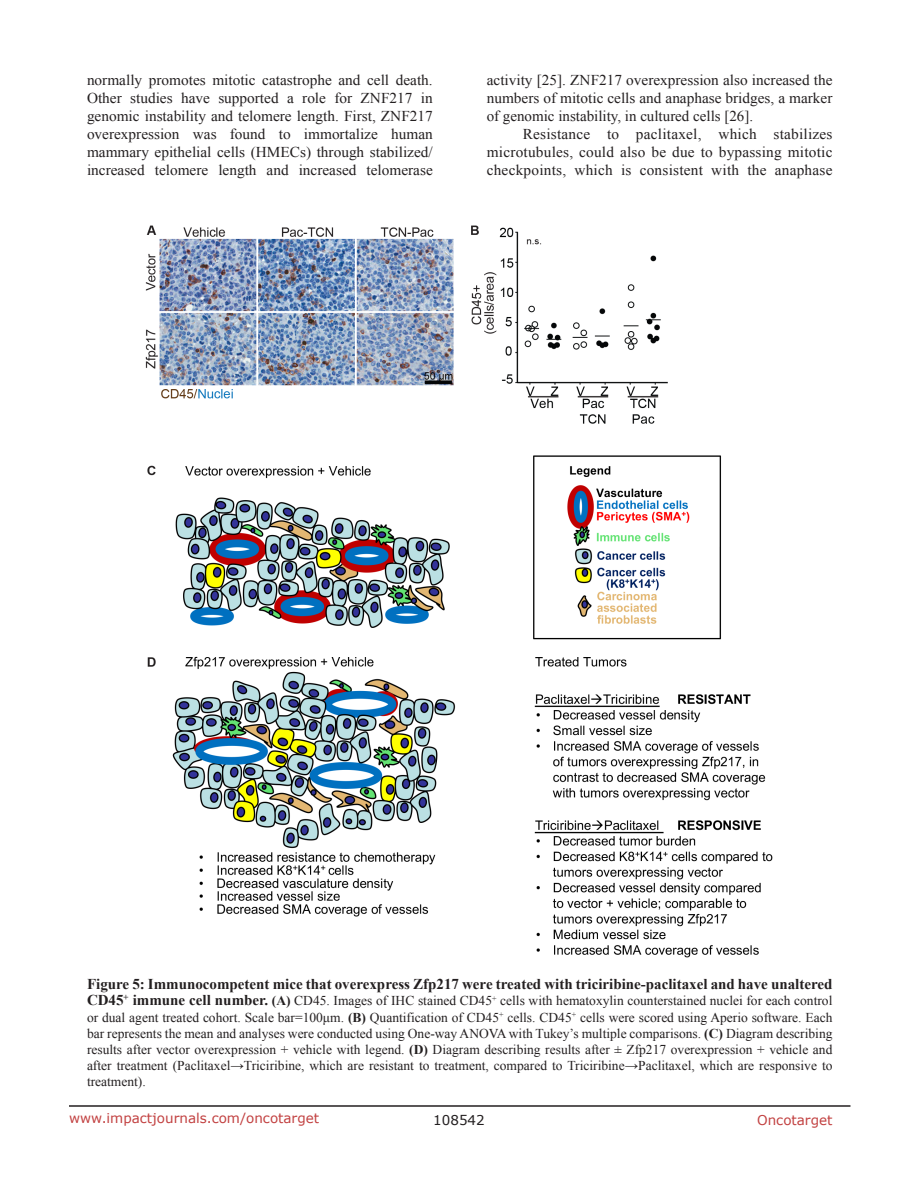
<style>
.page{position:relative;width:918px;height:1188px;background:#fff}
.page>*{position:absolute;margin:0;border:0;box-sizing:border-box;transform-origin:0 0}
.BodyText{font:15px/18px "Times New Roman";color:#231f20;text-align:justify}
.figuretext{font:700 15px "Times New Roman";color:#231f20}
.figuretext-2{font:13.5px/16.2px "Times New Roman";color:#231f20;text-align:justify}
.t1{font:13.5px "Verdana";color:#c24141}
.t2{font:13.5px "Verdana";color:#231f20}
.s1{font-weight:700;font-size:15px}
.s2{font-weight:700}
</style>
<div class="page">
<hr style="left:69px;top:1105px;width:781px;height:2px;background:#231f20">
<img style="left:145px;top:225px;width:628px;height:733px">
<p class="BodyText" style="left:87px;top:71px;width:347px">normally promotes mitotic catastrophe and cell death.<br>Other studies have supported a role for ZNF217 in genomic instability and telomere length. First, ZNF217 overexpression was found to immortalize human mammary epithelial cells (HMECs) through stabilized/ increased telomere length and increased telomerase</p>
<p class="BodyText" style="left:487px;top:71px;width:347px">activity [25]. ZNF217 overexpression also increased the numbers of mitotic cells and anaphase bridges, a marker of genomic instability, in cultured cells [26].</p>
<p class="BodyText" style="left:487px;top:125px;width:347px;text-indent:36px">Resistance to paclitaxel, which stabilizes microtubules, could also be due to bypassing mitotic checkpoints, which is consistent with the anaphase</p>
<p class="figuretext" style="left:87px;top:974px;width:747px">Figure 5: Immunocompetent mice that overexpress Zfp217 were treated with triciribine-paclitaxel and have unaltered</p>
<p class="figuretext-2" style="left:87px;top:993px;width:747px"><span class="s1">CD45</span><sup>+</sup> <span class="s1">immune cell number.</span> <span class="s2">(A)</span> CD45. Images of IHC stained CD45<sup>+</sup> cells with hematoxylin counterstained nuclei for each control or dual agent treated cohort. Scale bar=100μm. <span class="s2">(B)</span> Quantification of CD45<sup>+</sup> cells. CD45<sup>+</sup> cells were scored using Aperio software. Each bar represents the mean and analyses were conducted using One-way ANOVA with Tukey’s multiple comparisons. <span class="s2">(C)</span> Diagram describing results after vector overexpression + vehicle with legend. <span class="s2">(D)</span> Diagram describing results after ± Zfp217 overexpression + vehicle and after treatment (Paclitaxel→Triciribine, which are resistant to treatment, compared to Triciribine→Paclitaxel, which are responsive to treatment).</p>
<p class="t1" style="left:69px;top:1109px;width:252px">www.impactjournals.com/oncotarget</p>
<p class="t2" style="left:433px;top:1111px;width:53px">108542</p>
<p class="t1" style="left:757px;top:1111px;width:77px">Oncotarget</p>
</div>
